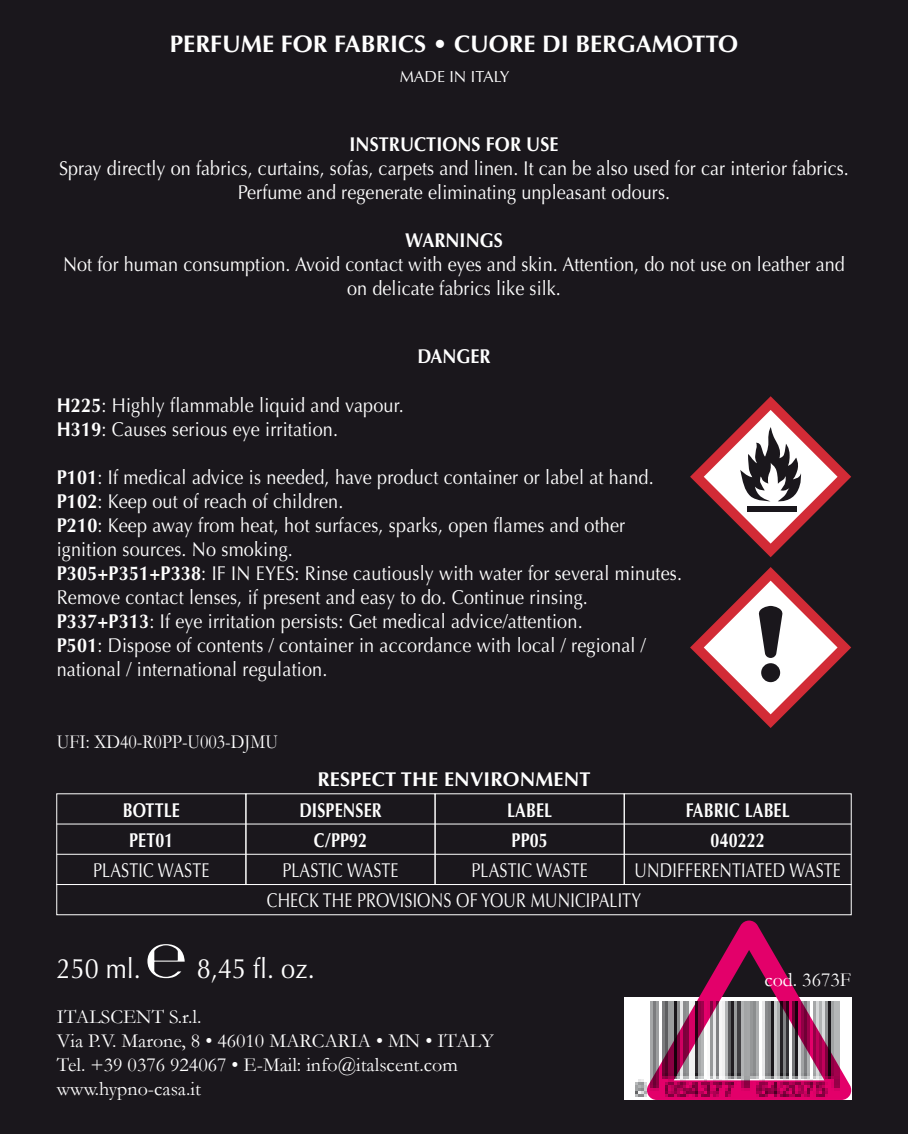
<style>
.page{position:relative;width:908px;height:1134px;background:#fff}
.page>*{position:absolute;margin:0;border:0;box-sizing:border-box;transform-origin:0 0}
.t1{font:28px "Optima";color:#fff;scale:.9 1}
.t2{font:700 24px "Optima";color:#fff}
.t3{font:20px/24px "Optima";letter-spacing:.01em;color:#fff;scale:.9 1}
.t4{font:20px/24px "Garamond";color:#fff}
.t5{font:20px/30.4px "Optima";letter-spacing:.01em;color:#fff;scale:.8 1}
.t6{font:700 20px/30px "Optima";letter-spacing:.01em;color:#fff;text-align:center;scale:.8 1}
.t7{font:700 20px "Optima";letter-spacing:.01em;color:#fff;scale:.9 1}
.t8{font:20px "Garamond";color:#fff;scale:.89 1}
.t9{font:700 20px "Optima";letter-spacing:.01em;color:#fff}
.t10{font:16px "Optima";color:#fff}
.s1{font-weight:700}
</style>
<div class="page">
<div style="left:0;top:0;width:907px;height:1134px;background:#1a171c"></div>
<div style="left:624px;top:998px;width:226px;height:102px;background:#fff"></div>
<svg style="left:646px;top:920px;width:205px;height:180px"></svg>
<svg style="left:147px;top:944px;width:38px;height:34px"></svg>
<img style="left:635px;top:1001px;width:204px;height:96px">
<hr style="left:57px;top:853px;width:189px;height:2px;background:#fff">
<hr style="left:57px;top:823px;width:189px;height:2px;background:#fff">
<div style="left:245px;top:793px;width:190px;height:92px;border:1px solid #fff"></div>
<hr style="left:246px;top:853px;width:189px;height:2px;background:#fff">
<hr style="left:246px;top:823px;width:189px;height:2px;background:#fff">
<div style="left:434px;top:793px;width:190px;height:92px;border:1px solid #fff"></div>
<hr style="left:435px;top:853px;width:189px;height:2px;background:#fff">
<hr style="left:435px;top:823px;width:189px;height:2px;background:#fff">
<div style="left:623px;top:793px;width:228px;height:92px;border:1px solid #fff"></div>
<hr style="left:624px;top:853px;width:226px;height:2px;background:#fff">
<hr style="left:624px;top:823px;width:226px;height:2px;background:#fff">
<svg style="left:690px;top:567px;width:160px;height:161px"></svg>
<svg style="left:690px;top:396px;width:160px;height:161px"></svg>
<p class="t2" style="left:170px;top:30px;width:569px">PERFUME FOR FABRICS • CUORE DI BERGAMOTTO</p>
<p class="t10" style="left:399px;top:67px;width:111px">MADE IN ITALY</p>
<p class="t7" style="left:349px;top:133px;width:233px">INSTRUCTIONS FOR USE</p>
<p class="t3" style="left:59px;top:157px;width:878px;text-align:center">Spray directly on fabrics, curtains, sofas, carpets and linen. It can be also used for car interior fabrics.<br>Perfume and regenerate eliminating unpleasant odours.</p>
<p class="t7" style="left:405px;top:229px;width:110px">WARNINGS</p>
<p class="t3" style="left:63px;top:253px;width:869px;text-align:center">Not for human consumption. Avoid contact with eyes and skin. Attention, do not use on leather and on delicate fabrics like silk.</p>
<p class="t7" style="left:417px;top:345px;width:83px">DANGER</p>
<p class="t3" style="left:57px;top:393px;width:387px"><span class="s1">H225</span>: Highly flammable liquid and vapour.<br><span class="s1">H319</span>: Causes serious eye irritation.</p>
<p class="t3" style="left:57px;top:465px;width:696px"><span class="s1">P101</span>: If medical advice is needed, have product container or label at hand.<br><span class="s1">P102</span>: Keep out of reach of children.<br><span class="s1">P210</span>: Keep away from heat, hot surfaces, sparks, open flames and other ignition sources. No smoking.<br><span class="s1">P305+P351+P338</span>: IF IN EYES: Rinse cautiously with water for several minutes.<br>Remove contact lenses, if present and easy to do. Continue rinsing.<br><span class="s1">P337+P313</span>: If eye irritation persists: Get medical advice/attention.<br><span class="s1">P501</span>: Dispose of contents / container in accordance with local / regional / national / international regulation.</p>
<p class="t8" style="left:57px;top:730px;width:250px">UFI: XD40-R0PP-U003-DJMU</p>
<p class="t9" style="left:317px;top:768px;width:274px">RESPECT THE ENVIRONMENT</p>
<p class="t6" style="left:123px;top:795px;width:73px">BOTTLE<br>PET01</p>
<p class="t5" style="left:93px;top:855px;width:147px">PLASTIC WASTE</p>
<p class="t6" style="left:685px;top:795px;width:132px">FABRIC LABEL<br>040222</p>
<p class="t5" style="left:267px;top:855px;width:718px;text-indent:367px">UNDIFFERENTIATED WASTE<br>CHECK THE PROVISIONS OF YOUR MUNICIPALITY</p>
<p class="t6" style="left:299px;top:795px;width:104px">DISPENSER<br>C/PP92</p>
<p class="t5" style="left:282px;top:855px;width:147px">PLASTIC WASTE</p>
<p class="t6" style="left:507px;top:795px;width:58px;text-align:left">LABEL<br>PP05</p>
<p class="t5" style="left:471px;top:855px;width:147px">PLASTIC WASTE</p>
<h1 class="t1" style="left:57px;top:952px;width:95px">250 ml.</h1>
<h1 class="t1" style="left:197px;top:952px;width:132px">8,45 fl. oz.</h1>
<p class="t4" style="left:57px;top:1004px;width:438px">ITALSCENT S.r.l.<br>Via P.V. Marone, 8 • 46010 MARCARIA • MN • ITALY Tel. +39 0376 924067 • E-Mail: info@italscent.com www.hypno-casa.it</p>
<p class="t4" style="left:764px;top:968px;width:88px">cod. 3673F</p>
</div>
